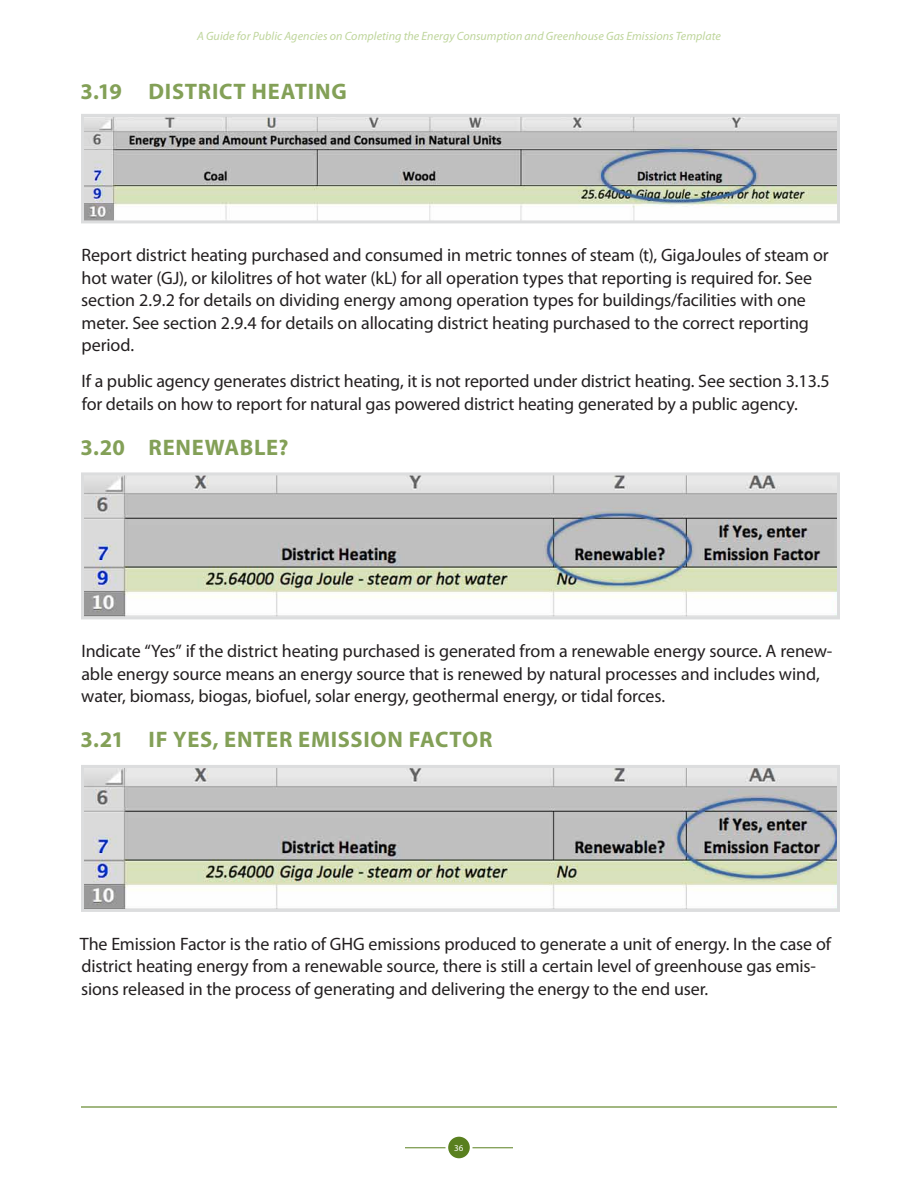
<style>
.page{position:relative;width:918px;height:1188px;background:#fff}
.page>*{position:absolute;margin:0;border:0;box-sizing:border-box;transform-origin:0 0}
.t1{font:700 22.5px "Myriad Pro";letter-spacing:.035em;color:#83a057}
.t2{font:18px/22.5px "Myriad Pro";letter-spacing:-.01em;color:#231f20}
.t3{font:italic 12px "Myriad Pro";letter-spacing:.005em;color:#bed59b}
.t4{font:9px "Myriad Pro";color:#fff}
</style>
<div class="page">
<div style="left:448px;top:1137px;width:22px;height:21px;background:#59801f;border-radius:50%"></div>
<hr style="left:405px;top:1147px;width:41px;height:1px;background:#59801f">
<hr style="left:472px;top:1147px;width:41px;height:1px;background:#59801f">
<hr style="left:81px;top:1106px;width:756px;height:2px;background:#59801f">
<img style="left:85px;top:118px;width:751px;height:101px">
<div style="left:81px;top:114px;width:759px;height:109px;border:3px solid #dcddde"></div>
<img style="left:85px;top:476px;width:751px;height:139px">
<div style="left:81px;top:472px;width:759px;height:147px;border:3px solid #dcddde"></div>
<img style="left:85px;top:769px;width:751px;height:139px">
<div style="left:81px;top:765px;width:759px;height:147px;border:3px solid #dcddde"></div>
<p class="t3" style="left:197px;top:29px;width:525px">A Guide for Public Agencies on Completing the Energy Consumption and Greenhouse Gas Emissions Template</p>
<p class="t1" style="left:81px;top:77px;width:265px">3.19 DISTRICT HEATING</p>
<p class="t2" style="left:81px;top:243px;width:749px">Report district heating purchased and consumed in metric tonnes of steam (t), GigaJoules of steam or hot water (GJ), or kilolitres of hot water (kL) for all operation types that reporting is required for. See section 2.9.2 for details on dividing energy among operation types for buildings/facilities with one meter. See section 2.9.4 for details on allocating district heating purchased to the correct reporting period.</p>
<p class="t2" style="left:82px;top:369px;width:750px">If a public agency generates district heating, it is not reported under district heating. See section 3.13.5 for details on how to report for natural gas powered district heating generated by a public agency.</p>
<p class="t1" style="left:81px;top:432px;width:209px">3.20 RENEWABLE?</p>
<p class="t2" style="left:81px;top:639px;width:753px">Indicate “Yes” if the district heating purchased is generated from a renewable energy source. A renew&shy;able energy source means an energy source that is renewed by natural processes and includes wind, water, biomass, biogas, biofuel, solar energy, geothermal energy, or tidal forces.</p>
<p class="t1" style="left:81px;top:725px;width:413px">3.21 I F YES, ENTER EMISSION FACTOR</p>
<p class="t2" style="left:80px;top:932px;width:754px">The Emission Factor is the ratio of GHG emissions produced to generate a unit of energy. I n the case of district heating energy from a renewable source, there is still a certain level of greenhouse gas emis&shy;sions released in the process of generating and delivering the energy to the end user.</p>
<p class="t4" style="left:454px;top:1142px;width:11px">36</p>
</div>
